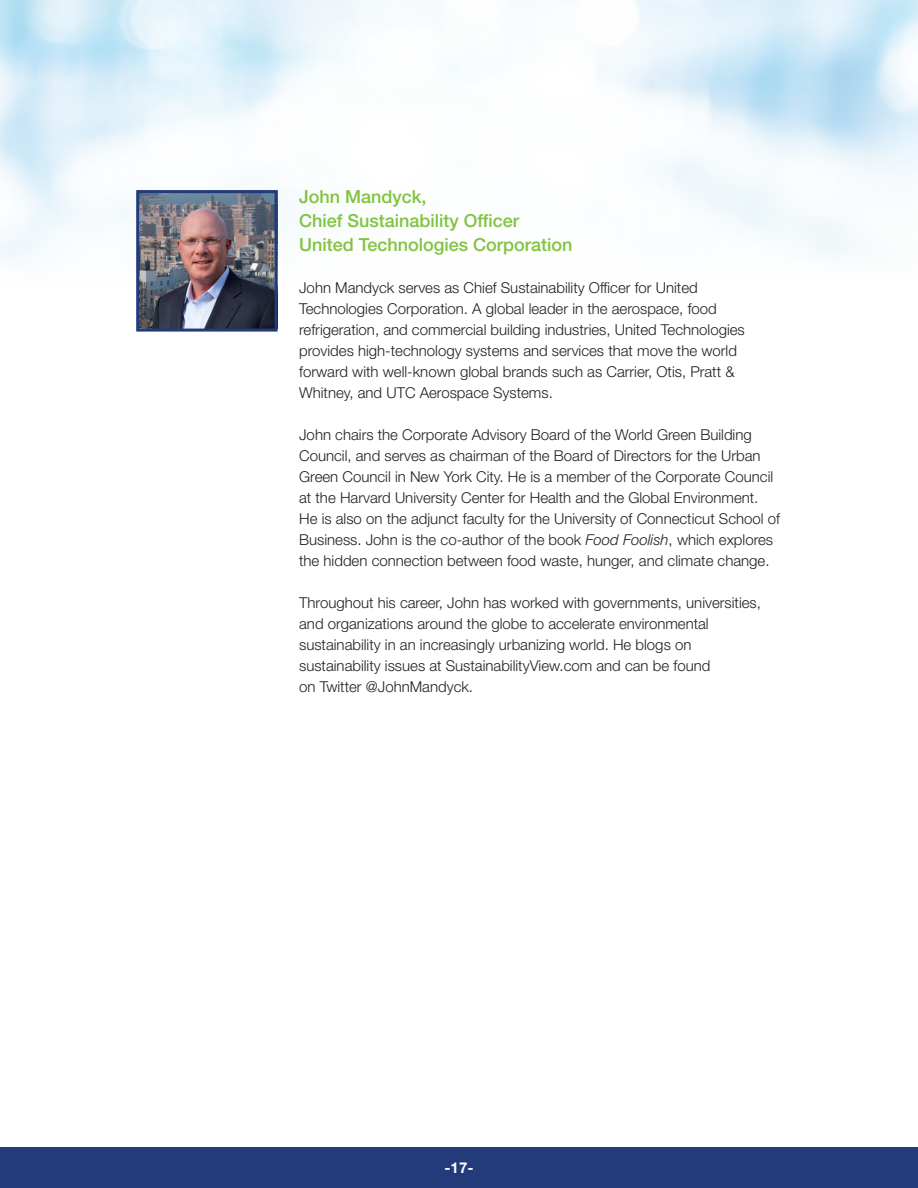
<style>
.page{position:relative;width:918px;height:1188px;background:#fff}
.page>*{position:absolute;margin:0;border:0;box-sizing:border-box;transform-origin:0 0}
.t1{font:500 18px "Helvetica Neue LT Std";color:#81c340}
.t2{font:300 15px/21px "Helvetica Neue LT Std";color:#231f20}
.t3{font:700 15px "Helvetica Neue LT Std";color:#fff}
.s1{font-style:italic}
</style>
<div class="page">
<div style="left:0;top:1148px;width:918px;height:40px;background:#233a7b"></div>
<img style="left:140px;top:194px;width:134px;height:134px">
<div style="left:136px;top:190px;width:142px;height:142px;border:3px solid #233a7b"></div>
<p class="t1" style="left:299px;top:186px;width:129px">John Mandyck,</p>
<p class="t1" style="left:299px;top:210px;width:222px">Chief Sustainability Officer</p>
<p class="t1" style="left:299px;top:234px;width:275px">United Technologies Corporation</p>
<p class="t2" style="left:299px;top:277px;width:447px">John Mandyck serves as Chief Sustainability Officer for United Technologies Corporation. A global leader in the aerospace, food refrigeration, and commercial building industries, United Technologies provides high-technology systems and services that move the world forward with well-known global brands such as Carrier, Otis, Pratt &amp; Whitney, and UTC Aerospace Systems.</p>
<p class="t2" style="left:299px;top:424px;width:482px">John chairs the Corporate Advisory Board of the World Green Building Council, and serves as chairman of the Board of Directors for the Urban Green Council in New York City. He is a member of the Corporate Council at the Harvard University Center for Health and the Global Environment.<br>He is also on the adjunct faculty for the University of Connecticut School of Business. John is the co-author of the book <span class="s1">Food Foolish</span>, which explores the hidden connection between food waste, hunger, and climate change.</p>
<p class="t2" style="left:299px;top:592px;width:463px">Throughout his career, John has worked with governments, universities, and organizations around the globe to accelerate environmental sustainability in an increasingly urbanizing world. He blogs on sustainability issues at SustainabilityView.com and can be found<br>on Twitter @JohnMandyck.</p>
<p class="t3" style="left:445px;top:1158px;width:30px">-17-</p>
</div>
